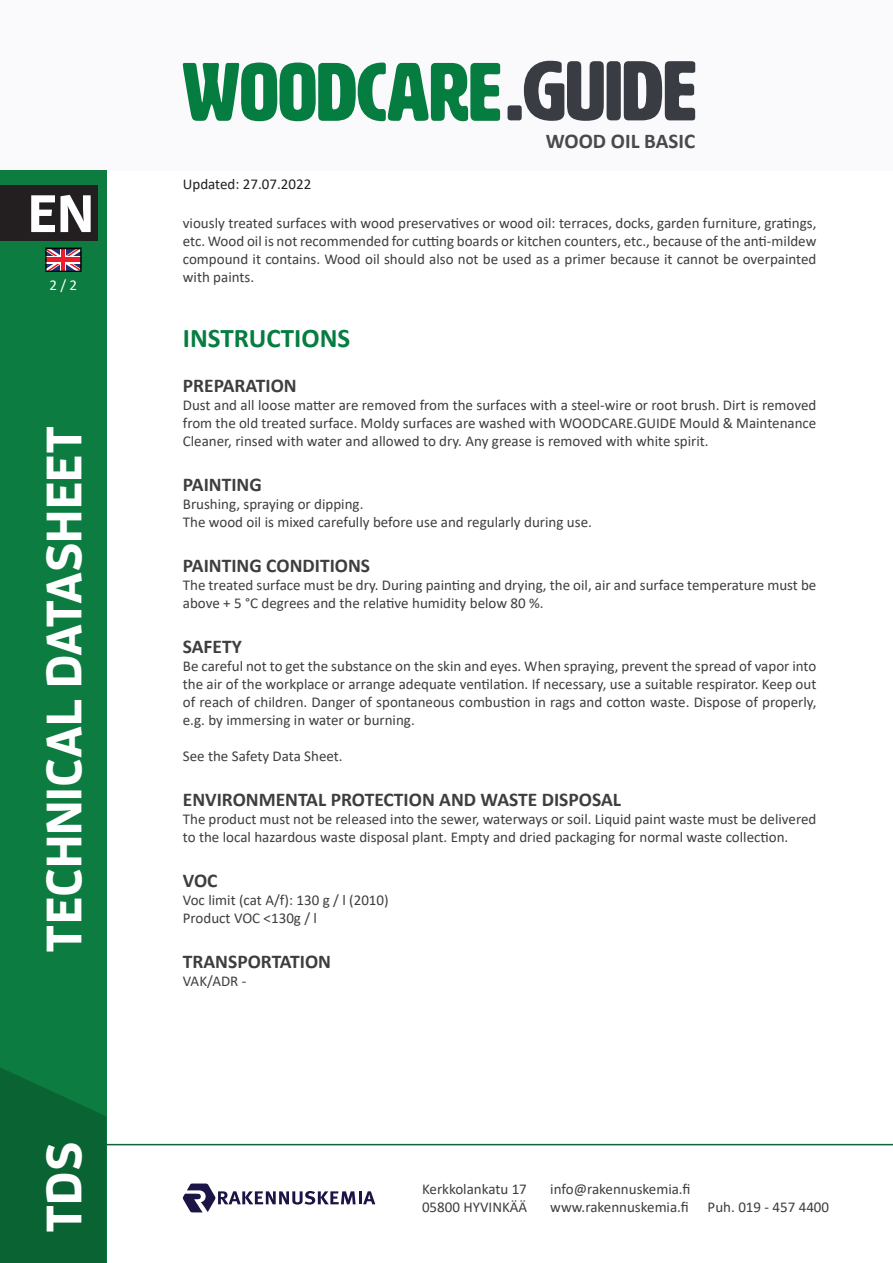
<style>
.page{position:relative;width:893px;height:1263px;background:#fff}
.page>*{position:absolute;margin:0;border:0;box-sizing:border-box;transform-origin:0 0}
.t1{font:700 52.5px "Enzo OT";color:#fff}
.t2{font:700 49.5px "Enzo OT";color:#fff}
.t3{font:700 27px "Calibri";color:#057d40}
.t4{font:700 21px "Calibri";color:#48484e}
.t5{font:700 19.5px "Calibri";color:#3e3e3f}
.t6{font:15px/18px "Calibri";color:#3e3e3f}
.t7{font:15px "Calibri";color:#231f20}
.t8{font:15px "Calibri";color:#fff}
</style>
<div class="page">
<div style="left:0;top:0;width:893px;height:170px;background:#faf9fb"></div>
<div style="left:0;top:170px;width:106px;height:1093px;background:#0c7c41"></div>
<svg style="left:0;top:1068px;width:106px;height:195px"></svg>
<div style="left:507px;top:105px;width:15px;height:15px;background:#393c42;border-radius:4px"></div>
<svg style="left:524px;top:61px;width:171px;height:60px"></svg>
<svg style="left:183px;top:63px;width:317px;height:58px"></svg>
<hr style="left:106px;top:1144px;width:787px;height:1px;background:#0d6434">
<div style="left:0;top:186px;width:98px;height:55px;background:#231f20"></div>
<svg style="left:182px;top:1183px;width:193px;height:29px"></svg>
<svg style="left:45px;top:248px;width:37px;height:24px"></svg>
<h1 class="t1" style="left:28px;top:180px;width:67px">EN</h1>
<p class="t8" style="left:49px;top:275px;width:29px">2 / 2</p>
<h2 class="t2" style="left:33px;top:952px;width:528px;rotate:-90deg">TECHNICAL DATASHEET</h2>
<h2 class="t2" style="left:33px;top:1233px;width:93px;rotate:-90deg">TDS</h2>
<p class="t7" style="left:183px;top:173px;width:130px">Updated: 27.07.2022</p>
<h3 class="t4" style="left:546px;top:126px;width:151px">WOOD OIL BASIC</h3>
<p class="t6" style="left:183px;top:214px;width:635px;text-align:justify">viously treated surfaces with wood preservatives or wood oil: terraces, docks, garden furniture, gratings, etc. Wood oil is not recommended for cutting boards or kitchen counters, etc., because of the anti-mildew compound it contains. Wood oil should also not be used as a primer because it cannot be overpainted with paints.</p>
<h3 class="t3" style="left:183px;top:319px;width:169px">INSTRUCTIONS</h3>
<h3 class="t5" style="left:183px;top:372px;width:115px">PREPARATION</h3>
<p class="t6" style="left:183px;top:396px;width:635px;text-align:justify">Dust and all loose matter are removed from the surfaces with a steel-wire or root brush. Dirt is removed from the old treated surface. Moldy surfaces are washed with WOODCARE.GUIDE Mould &amp; Maintenance Cleaner, rinsed with water and allowed to dry. Any grease is removed with white spirit.</p>
<h3 class="t5" style="left:183px;top:471px;width:81px">PAINTING</h3>
<p class="t6" style="left:183px;top:495px;width:411px">Brushing, spraying or dipping.<br>The wood oil is mixed carefully before use and regularly during use.</p>
<h3 class="t5" style="left:183px;top:552px;width:189px">PAINTING CONDITIONS</h3>
<p class="t6" style="left:183px;top:576px;width:635px">The treated surface must be dry. During painting and drying, the oil, air and surface temperature must be above + 5 °C degrees and the relative humidity below 80 %.</p>
<h3 class="t5" style="left:183px;top:633px;width:61px">SAFETY</h3>
<p class="t6" style="left:183px;top:657px;width:635px;text-align:justify">Be careful not to get the substance on the skin and eyes. When spraying, prevent the spread of vapor into the air of the workplace or arrange adequate ventilation. If necessary, use a suitable respirator. Keep out of reach of children. Danger of spontaneous combustion in rags and cotton waste. Dispose of properly, e.g. by immersing in water or burning.</p>
<p class="t6" style="left:183px;top:747px;width:161px">See the Safety Data Sheet.</p>
<h3 class="t5" style="left:183px;top:786px;width:440px">ENVIRONMENTAL PROTECTION AND WASTE DISPOSAL</h3>
<p class="t6" style="left:183px;top:810px;width:635px">The product must not be released into the sewer, waterways or soil. Liquid paint waste must be delivered to the local hazardous waste disposal plant. Empty and dried packaging for normal waste collection.</p>
<h3 class="t5" style="left:183px;top:867px;width:36px">VOC</h3>
<p class="t6" style="left:183px;top:891px;width:207px">Voc limit (cat A/f): 130 g / l (2010)<br>Product VOC &lt;130g / l</p>
<h3 class="t5" style="left:183px;top:948px;width:150px">TRANSPORTATION</h3>
<p class="t6" style="left:183px;top:972px;width:65px">VAK/ADR -</p>
<p class="t6" style="left:422px;top:1180px;width:107px">Kerkkolankatu 17<br>05800 HYVINKÄÄ</p>
<p class="t6" style="left:550px;top:1180px;width:142px">info@rakennuskemia.fi www.rakennuskemia.fi</p>
<p class="t6" style="left:708px;top:1198px;width:123px">Puh. 019 - 457 4400</p>
</div>
